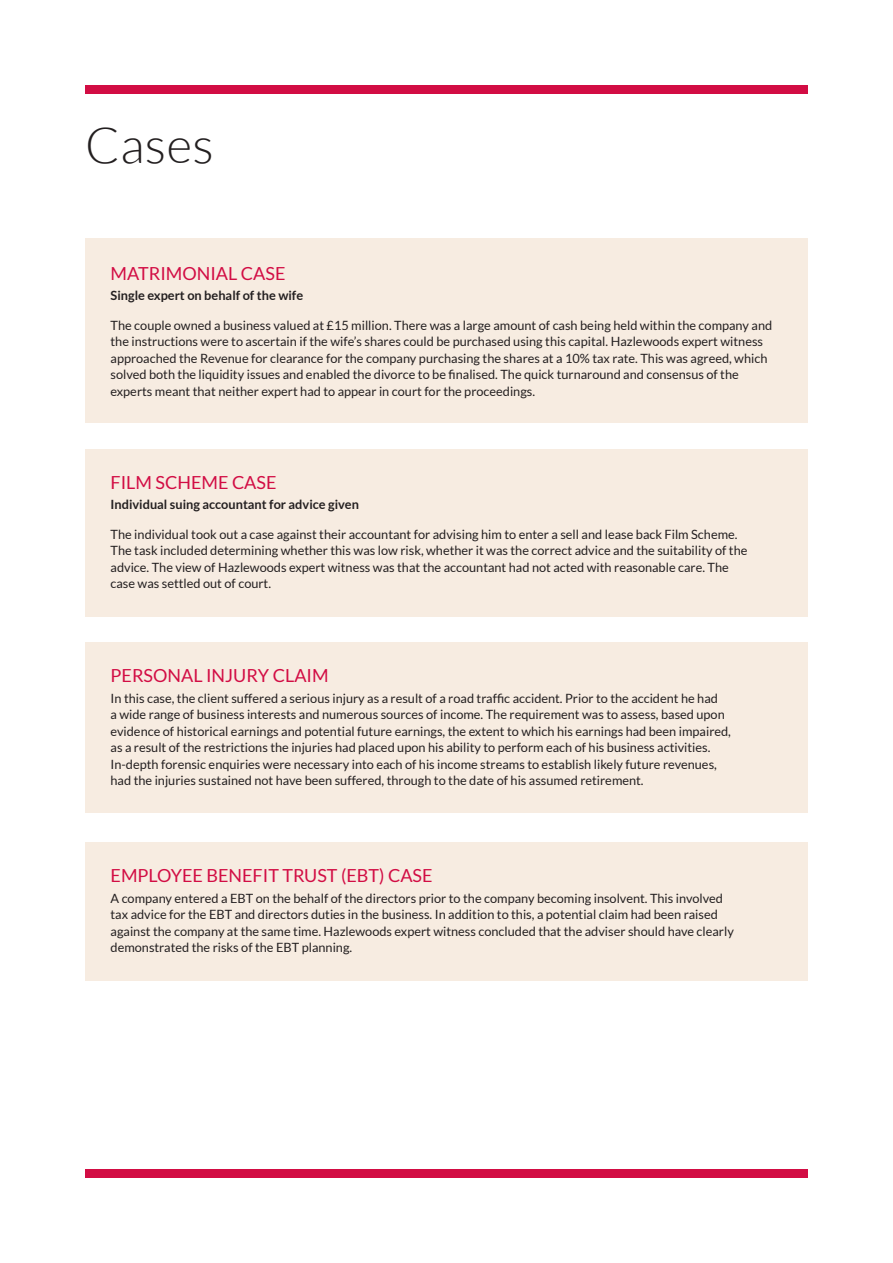
<style>
.page{position:relative;width:893px;height:1263px;background:#fff}
.page>*{position:absolute;margin:0;border:0;box-sizing:border-box;transform-origin:0 0}
.t1{font:300 49.5px "Lato";letter-spacing:.01em;color:#231f20}
.t2{font:18px "Lato";color:#d20d44}
.t3{font:12.75px/16.5px "Lato";color:#231f20}
.t4{font:700 12.75px "Lato";color:#231f20}
</style>
<div class="page">
<div style="left:85px;top:85px;width:723px;height:9px;background:#d20d44"></div>
<div style="left:85px;top:1169px;width:723px;height:9px;background:#d20d44"></div>
<div style="left:85px;top:238px;width:723px;height:185px;background:#f7ece1"></div>
<div style="left:85px;top:449px;width:723px;height:168px;background:#f7ece1"></div>
<div style="left:85px;top:642px;width:723px;height:170px;background:#f7ece1"></div>
<div style="left:85px;top:842px;width:723px;height:138px;background:#f7ece1"></div>
<h1 class="t1" style="left:85px;top:119px;width:130px">Cases</h1>
<h2 class="t2" style="left:111px;top:263px;width:176px">MATRIMONIAL CASE</h2>
<p class="t4" style="left:111px;top:288px;width:194px">Single expert on behalf of the wife</p>
<p class="t3" style="left:111px;top:317px;width:663px">The couple owned a business valued at £15 million. There was a large amount of cash being held within the company and the instructions were to ascertain if the wife’s shares could be purchased using this capital. Hazlewoods expert witness approached the Revenue for clearance for the company purchasing the shares at a 10% tax rate. This was agreed, which solved both the liquidity issues and enabled the divorce to be finalised. The quick turnaround and consensus of the experts meant that neither expert had to appear in court for the proceedings.</p>
<h2 class="t2" style="left:111px;top:472px;width:167px">FILM SCHEME CASE</h2>
<p class="t4" style="left:111px;top:497px;width:250px">Individual suing accountant for advice given</p>
<p class="t3" style="left:111px;top:526px;width:638px">The individual took out a case against their accountant for advising him to enter a sell and lease back Film Scheme.<br>The task included determining whether this was low risk, whether it was the correct advice and the suitability of the advice. The view of Hazlewoods expert witness was that the accountant had not acted with reasonable care. The case was settled out of court.</p>
<h2 class="t2" style="left:111px;top:666px;width:220px">PERSONAL INJURY CLAIM</h2>
<p class="t3" style="left:111px;top:690px;width:622px">In this case, the client suffered a serious injury as a result of a road traffic accident. Prior to the accident he had<br>a wide range of business interests and numerous sources of income. The requirement was to assess, based upon evidence of historical earnings and potential future earnings, the extent to which his earnings had been impaired, as a result of the restrictions the injuries had placed upon his ability to perform each of his business activities.<br>In-depth forensic enquiries were necessary into each of his income streams to establish likely future revenues, had the injuries sustained not have been suffered, through to the date of his assumed retirement.</p>
<h2 class="t2" style="left:111px;top:865px;width:324px">EMPLOYEE BENEFIT TRUST (EBT) CASE</h2>
<p class="t3" style="left:111px;top:890px;width:625px">A company entered a EBT on the behalf of the directors prior to the company becoming insolvent. This involved tax advice for the EBT and directors duties in the business. In addition to this, a potential claim had been raised against the company at the same time. Hazlewoods expert witness concluded that the adviser should have clearly demonstrated the risks of the EBT planning.</p>
</div>
